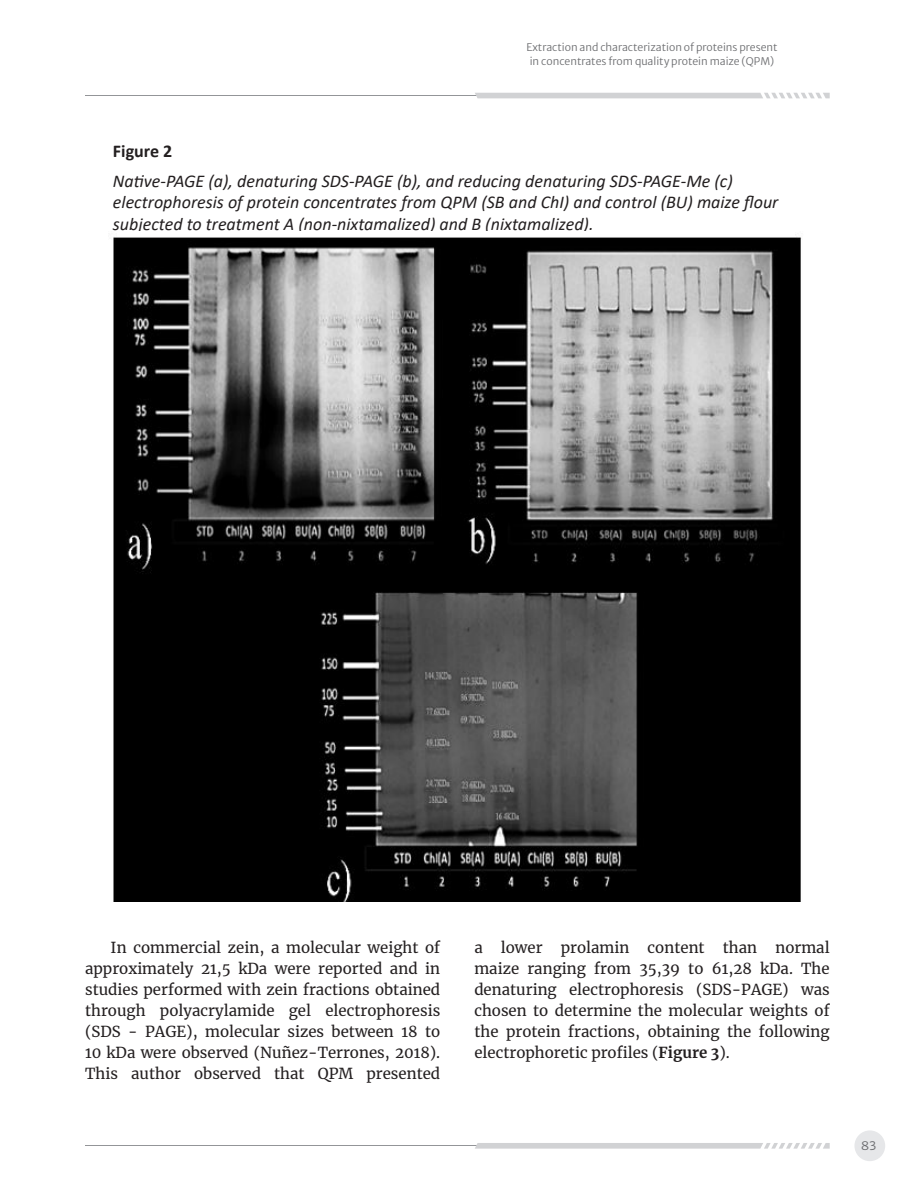
<style>
.page{position:relative;width:915px;height:1191px;background:#fff}
.page>*{position:absolute;margin:0;border:0;box-sizing:border-box;transform-origin:0 0}
.t1{font:italic 18px/21.6px "Calibri";color:#231f20}
.t2{font:700 18px "Calibri";color:#231f20}
.Cuerpo_parrafo{font:15px/21px "Merriweather";color:#231f20;text-align:justify}
.t3{font:13.5px "Merriweather Sans";color:#6c6d70}
.cabezote_der{font:10.5px "Merriweather Sans";color:#6c6d70}
.s1{font-weight:700}
</style>
<div class="page">
<div style="left:854px;top:1130px;width:30px;height:31px;background:#e6e7e9;border-radius:50%"></div>
<hr style="left:85px;top:95px;width:674px;height:1px;background:#939598">
<svg style="left:475px;top:93px;width:354px;height:5px;background:#d5d6d7"></svg>
<hr style="left:85px;top:1145px;width:674px;height:1px;background:#939598">
<svg style="left:475px;top:1143px;width:354px;height:5px;background:#d5d6d7"></svg>
<img style="left:113px;top:234px;width:689px;height:667px">
<p class="cabezote_der" style="left:526px;top:38px;width:253px">Extraction and characterization of proteins present</p>
<p class="cabezote_der" style="left:529px;top:52px;width:246px">in concentrates from quality protein maize (QPM)</p>
<p class="t2" style="left:113px;top:138px;width:61px">Figure 2</p>
<p class="t1" style="left:113px;top:169px;width:666px">Native-PAGE (a), denaturing SDS-PAGE (b), and reducing denaturing SDS-PAGE-Me (c) electrophoresis of protein concentrates from QPM (SB and ChI) and control (BU) maize flour subjected to treatment A (non-nixtamalized) and B (nixtamalized).</p>
<p class="Cuerpo_parrafo" style="left:85px;top:937px;width:356px;text-indent:26px">In commercial zein, a molecular weight of approximately 21,5 kDa were reported and in studies performed with zein fractions obtained through polyacrylamide gel electrophoresis (SDS - PAGE), molecular sizes between 18 to 10 kDa were observed (Nuñez-Terrones, 2018).<br>This author observed that QPM presented</p>
<p class="Cuerpo_parrafo" style="left:474px;top:937px;width:357px">a lower prolamin content than normal maize ranging from 35,39 to 61,28 kDa. The denaturing electrophoresis (SDS-PAGE) was chosen to determine the molecular weights of the protein fractions, obtaining the following electrophoretic profiles (<span class="s1">Figure 3</span>).</p>
<p class="t3" style="left:860px;top:1133px;width:17px">83</p>
</div>
